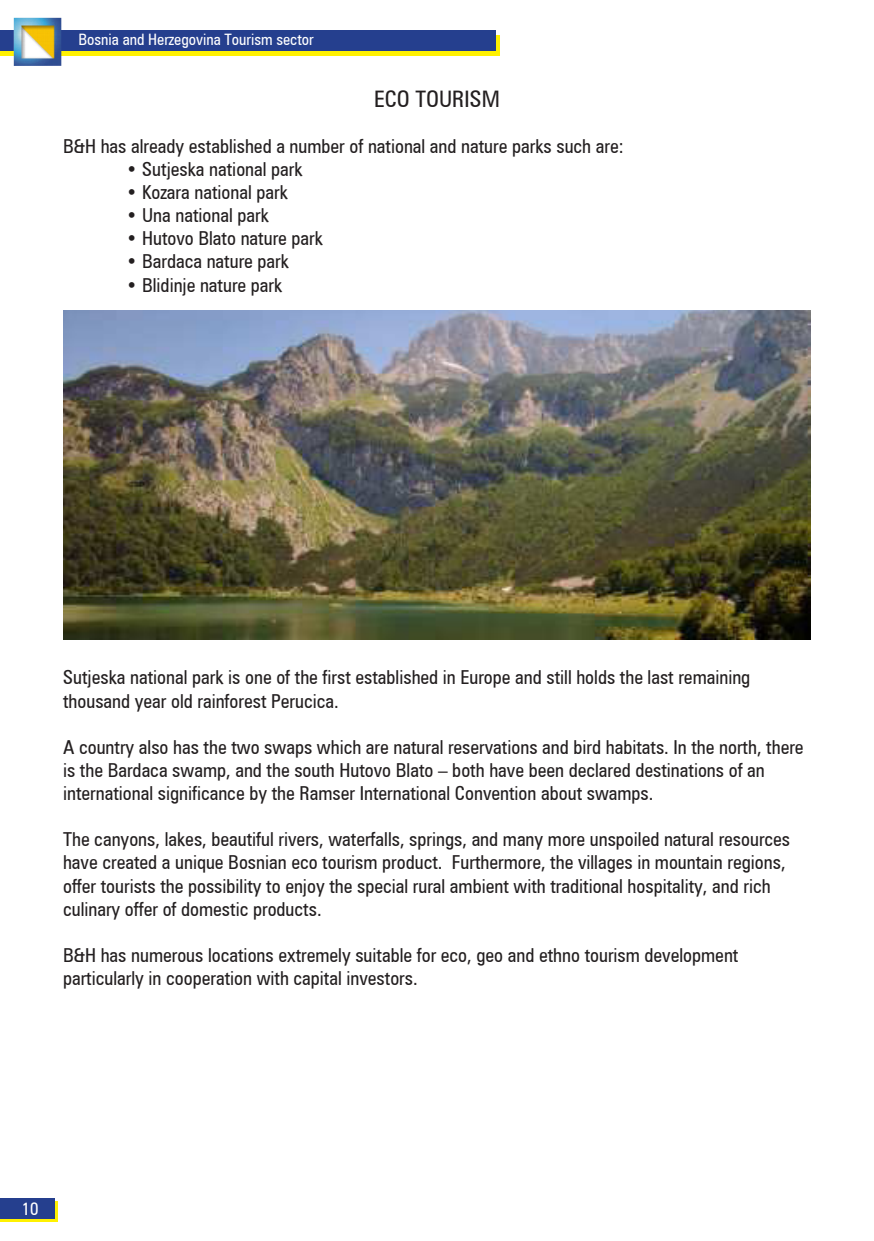
<style>
.page{position:relative;width:874px;height:1241px;background:#fff}
.page>*{position:absolute;margin:0;border:0;box-sizing:border-box;transform-origin:0 0}
.t1{font:condensed 22.75px "Zurich BT";color:#231f20}
.t2{font:condensed 19.25px/23.1px "Zurich BT";color:#231f20}
.t3{font:condensed 17.5px "Zurich BT";color:#fff}
.t4{font:condensed 15.75px "Zurich BT";color:#fff}
</style>
<div class="page">
<svg style="left:0;top:1201px;width:58px;height:20px"></svg>
<svg style="left:0;top:35px;width:499px;height:21px;background:#dad318"></svg>
<div style="left:0;top:30px;width:495px;height:20px;background:#253f8e"></div>
<div style="left:0;top:1197px;width:54px;height:21px;background:#253f8e"></div>
<img style="left:14px;top:18px;width:47px;height:48px">
<img style="left:63px;top:310px;width:747px;height:329px">
<p class="t4" style="left:78px;top:30px;width:237px">Bosnia and Herzegovina Tourism sector</p>
<p class="t1" style="left:374px;top:85px;width:127px">ECO TOURISM</p>
<p class="t2" style="left:63px;top:134px;width:561px">B&amp;H has already established a number of national and nature parks such are:</p>
<p class="t2" style="left:126px;top:157px;width:178px">• Sutjeska national park</p>
<p class="t2" style="left:126px;top:180px;width:163px">• Kozara national park</p>
<p class="t2" style="left:126px;top:203px;width:144px">• Una national park</p>
<p class="t2" style="left:126px;top:227px;width:198px">• Hutovo Blato nature park</p>
<p class="t2" style="left:126px;top:250px;width:164px">• Bardaca nature park</p>
<p class="t2" style="left:126px;top:273px;width:158px">• Blidinje nature park</p>
<p class="t2" style="left:63px;top:665px;width:688px">Sutjeska national park is one of the first established in Europe and still holds the last remaining thousand year old rainforest Perucica.</p>
<p class="t2" style="left:63px;top:735px;width:741px">A country also has the two swaps which are natural reservations and bird habitats. In the north, there is the Bardaca swamp, and the south Hutovo Blato – both have been declared destinations of an international significance by the Ramser International Convention about swamps.</p>
<p class="t2" style="left:63px;top:827px;width:728px">The canyons, lakes, beautiful rivers, waterfalls, springs, and many more unspoiled natural resources have created a unique Bosnian eco tourism product. Furthermore, the villages in mountain regions, offer tourists the possibility to enjoy the special rural ambient with traditional hospitality, and rich culinary offer of domestic products.</p>
<p class="t2" style="left:63px;top:943px;width:676px">B&amp;H has numerous locations extremely suitable for eco, geo and ethno tourism development particularly in cooperation with capital investors.</p>
<p class="t3" style="left:22px;top:1197px;width:18px">10</p>
</div>
